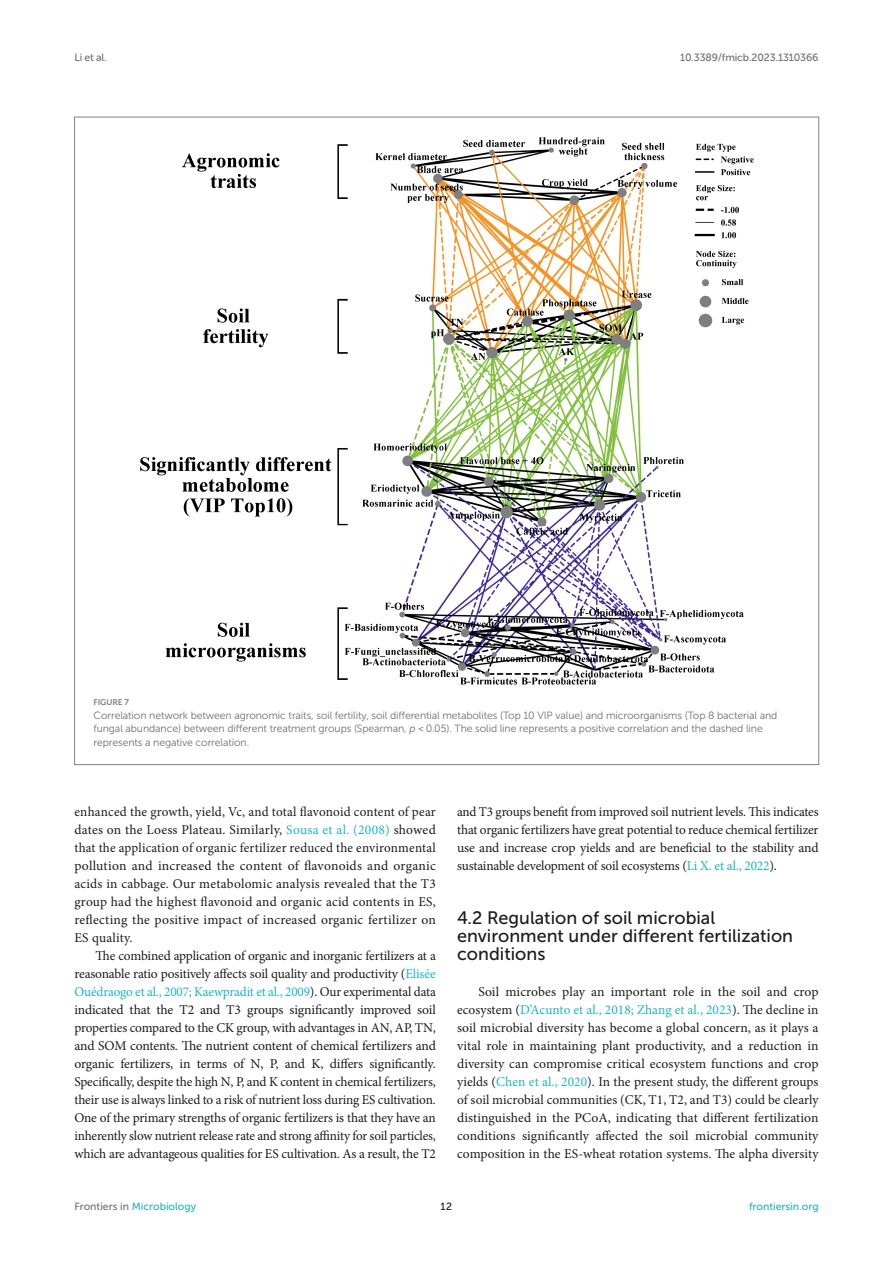
<style>
.page{position:relative;width:893px;height:1263px;background:#fff}
.page>*{position:absolute;margin:0;border:0;box-sizing:border-box;transform-origin:0 0}
.HEAD_2{font:18px/18px "Museo Sans 500";color:#1b1c1b}
.TEXT{font:13.5px/18px "Minion Pro";letter-spacing:-.01em;color:#1b1c1b;text-align:justify}
.TEXT_FLUSH{font:13.5px/18px "Minion Pro";letter-spacing:.005em;color:#1b1c1b;text-align:justify}
.FIG_LEG{font:10.5px/13.5px "Museo Sans 300";letter-spacing:-.01em;color:#706f70}
.t1{font:10.5px "Museo Sans 500";color:#1db5c3}
.t2{font:10.5px "Museo Sans 500";letter-spacing:-.015em;color:#706f70}
.t3{font:10.5px "Museo Sans 500";color:#1b1c1b}
.FIG_HD{font:8.25px "Museo Sans 700";letter-spacing:-.01em;color:#7e7f7f}
.s1{font-style:italic}
.s2{color:#1db5c3}
.s3{color:#706f70}
</style>
<div class="page">
<img style="left:140px;top:137px;width:614px;height:548px">
<p class="t2" style="left:74px;top:51px;width:34px">Li et al.</p>
<p class="t2" style="left:680px;top:51px;width:140px">10.3389/fmicb.2023.1310366</p>
<p class="FIG_HD" style="left:94px;top:698px;width:37px">FIGURE 7</p>
<p class="FIG_LEG" style="left:94px;top:708px;width:685px">Correlation network between agronomic traits, soil fertility, soil differential metabolites (Top 10 VIP value) and microorganisms (Top 8 bacterial and fungal abundance) between different treatment groups (Spearman, <span class="s1">p</span> &lt; 0.05). The solid line represents a positive correlation and the dashed line represents a negative correlation.</p>
<p class="TEXT" style="left:74px;top:803px;width:363px">enhanced the growth, yield, Vc, and total flavonoid content of pear dates on the Loess Plateau. Similarly, <span class="s2">Sousa et al. (2008)</span> showed that the application of organic fertilizer reduced the environmental pollution and increased the content of flavonoids and organic acids in cabbage. Our metabolomic analysis revealed that the T3 group had the highest flavonoid and organic acid contents in ES, reflecting the positive impact of increased organic fertilizer on ES quality.</p>
<p class="TEXT" style="left:74px;top:947px;width:363px;text-indent:21px">The combined application of organic and inorganic fertilizers at a reasonable ratio positively affects soil quality and productivity (<span class="s2">Elisée Ouédraogo et al., 2007; Kaewpradit et al., 2009</span>). Our experimental data indicated that the T2 and T3 groups significantly improved soil properties compared to the CK group, with advantages in AN, AP, TN, and SOM contents. The nutrient content of chemical fertilizers and organic fertilizers, in terms of N, P, and K, differs significantly.<br>Specifically, despite the high N, P, and K content in chemical fertilizers, their use is always linked to a risk of nutrient loss during ES cultivation.<br>One of the primary strengths of organic fertilizers is that they have an inherently slow nutrient release rate and strong affinity for soil particles, which are advantageous qualities for ES cultivation. As a result, the T2</p>
<p class="TEXT" style="left:457px;top:803px;width:363px">and T3 groups benefit from improved soil nutrient levels. This indicates that organic fertilizers have great potential to reduce chemical fertilizer use and increase crop yields and are beneficial to the stability and sustainable development of soil ecosystems (<span class="s2">Li X. et al., 2022</span>).</p>
<p class="HEAD_2" style="left:457px;top:909px;width:338px">4.2 Regulation of soil microbial environment under different fertilization conditions</p>
<p class="TEXT_FLUSH" style="left:457px;top:983px;width:363px;text-indent:21px">Soil microbes play an important role in the soil and crop ecosystem (<span class="s2">D’Acunto et al., 2018; Zhang et al., 2023</span>). The decline in soil microbial diversity has become a global concern, as it plays a vital role in maintaining plant productivity, and a reduction in diversity can compromise critical ecosystem functions and crop yields (<span class="s2">Chen et al., 2020</span>). In the present study, the different groups of soil microbial communities (CK, T1, T2, and T3) could be clearly distinguished in the PCoA, indicating that different fertilization conditions significantly affected the soil microbial community composition in the ES-wheat rotation systems. The alpha diversity</p>
<p class="t1" style="left:74px;top:1200px;width:123px"><span class="s3">Frontiers in</span> Microbiology</p>
<p class="t3" style="left:441px;top:1200px;width:13px">12</p>
<p class="t1" style="left:749px;top:1200px;width:71px">frontiersin.org</p>
</div>
